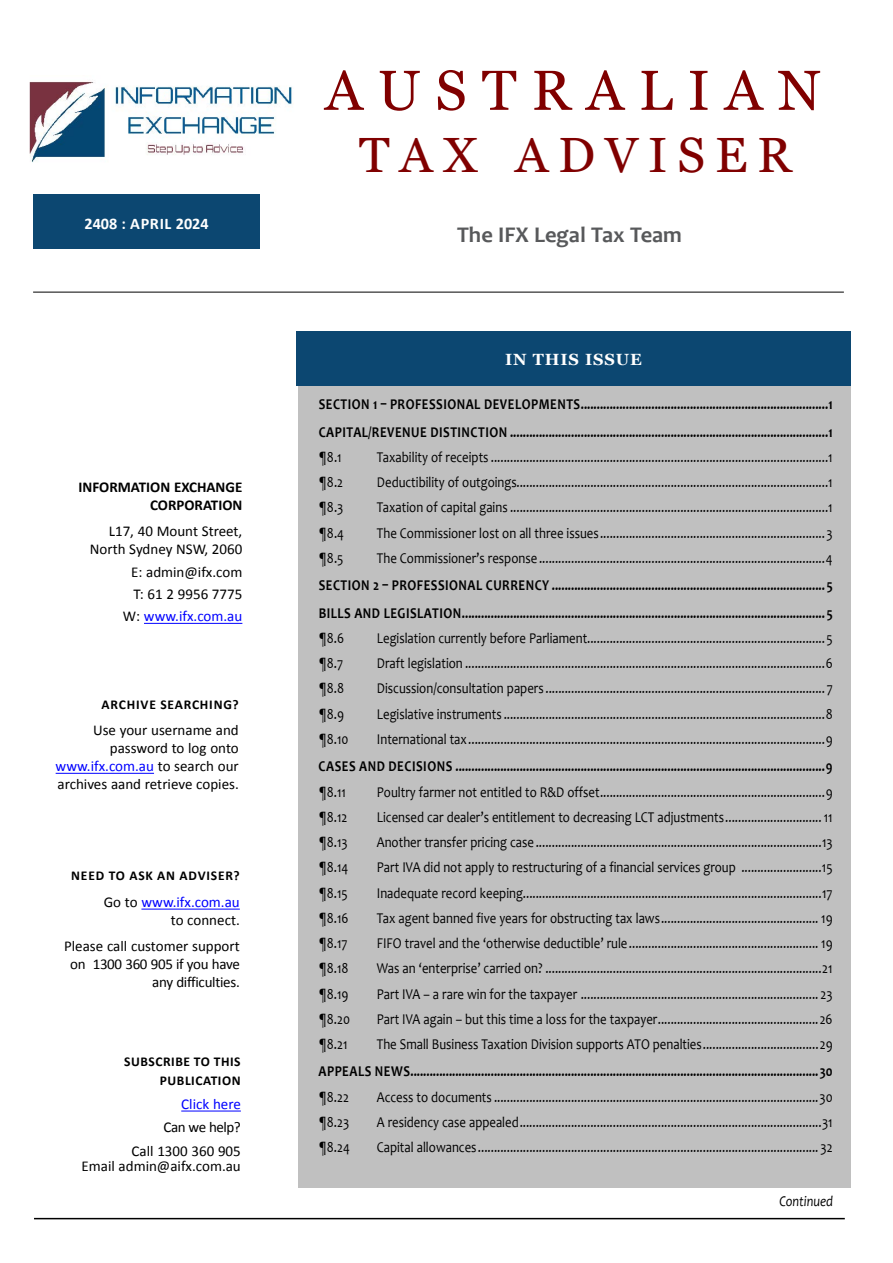
<style>
.page{position:relative;width:893px;height:1263px;background:#fff}
.page>*{position:absolute;margin:0;border:0;box-sizing:border-box;transform-origin:0 0}
.t1{font:56.25px "Georgia";letter-spacing:.265em;color:#800000}
.t2{font:49.5px "Georgia";letter-spacing:.2em;color:#800000}
.t3{font:700 22.5px "Candara";color:#58595b}
.t4{font:700 16.2px "Calibri";color:#fff}
.t5{font:700 16.2px "Georgia";letter-spacing:.05em;color:#fff}
.t6{font:15px "Candara";color:#000;scale:.85 1}
.t7{font:700 15px/27.3px "Candara";letter-spacing:.04em;color:#000;scale:.85 1}
.t8{font:15px/18px "Calibri";color:#000;text-align:right}
.t9{font:15px/18px "Calibri";letter-spacing:-.02em;color:#000;text-align:right}
.t10{font:700 15px/18px "Calibri";color:#000;text-align:right}
.t11{font:15px "Calibri";color:#00f}
.t12{font:italic 15px "Candara";color:#000;scale:.85 1}
.t13{font:700 13.5px/19.5px "Calibri";letter-spacing:.045em;color:#000;text-align:right}
.s1{color:#00f}
</style>
<div class="page">
<div style="left:298px;top:333px;width:552px;height:855px;background:#c0c0c0"></div>
<hr style="left:56px;top:773px;width:98px;height:1px;background:#00f">
<hr style="left:181px;top:1111px;width:60px;height:1px;background:#00f">
<hr style="left:141px;top:909px;width:99px;height:1px;background:#00f">
<div style="left:33px;top:195px;width:227px;height:54px;background:#0c4771"></div>
<hr style="left:144px;top:623px;width:98px;height:1px;background:#00f">
<hr style="left:33px;top:292px;width:811px;height:1px;background:#000">
<hr style="left:34px;top:1218px;width:811px;height:1px;background:#000">
<div style="left:296px;top:331px;width:554px;height:54px;background:#0c4771"></div>
<img style="left:115px;top:86px;width:177px;height:69px">
<img style="left:29px;top:81px;width:77px;height:82px">
<p class="t4" style="left:85px;top:213px;width:126px">2408 : APRIL 2024</p>
<p class="t10" style="left:79px;top:477px;width:165px">INFORMATION EXCHANGE<br>CORPORATION</p>
<p class="t8" style="left:90px;top:522px;width:154px">L17, 40 Mount Street,<br>North Sydney NSW, 2060</p>
<p class="t8" style="left:123px;top:560px;width:121px;line-height:22.2px">E: admin@ifx.com<br>T: 61 2 9956 7775<br>W: <span class="s1">www.ifx.com.au</span></p>
<p class="t13" style="left:102px;top:694px;width:139px">ARCHIVE SEARCHING?</p>
<p class="t8" style="left:56px;top:720px;width:185px">Use your username and password to log onto <span class="s1">www.ifx.com.au</span> to search our archives aand retrieve copies.</p>
<p class="t13" style="left:71px;top:865px;width:170px">NEED TO ASK AN ADVISER?</p>
<p class="t8" style="left:104px;top:892px;width:137px">Go to <span class="s1">www.ifx.com.au </span>to connect.</p>
<p class="t9" style="left:64px;top:937px;width:177px">Please call customer support on 1300 360 905 if you have any difficulties.</p>
<p class="t13" style="left:124px;top:1051px;width:118px">SUBSCRIBE TO THIS<br>PUBLICATION</p>
<p class="t11" style="left:181px;top:1094px;width:61px">Click here</p>
<p class="t8" style="left:132px;top:1115px;width:111px;line-height:23.5px">Can we help?<br>Call 1300 360 905</p>
<p class="t8" style="left:82px;top:1156px;width:161px">Email admin@aifx.com.au</p>
<h1 class="t1" style="left:325px;top:49px;width:497px">AUSTRALIAN</h1>
<h2 class="t2" style="left:359px;top:119px;width:434px">TAX ADVISER</h2>
<h3 class="t3" style="left:457px;top:221px;width:226px">The IFX Legal Tax Team</h3>
<p class="t5" style="left:505px;top:347px;width:138px">IN THIS ISSUE</p>
<p class="t7" style="left:319px;top:391px;width:606px">SECTION 1 – PROFESSIONAL DEVELOPMENTS.............................................................................1<br>CAPITAL/REVENUE DISTINCTION ...................................................................................................1</p>
<p class="t6" style="left:318px;top:448px;width:29px">¶8.1</p>
<p class="t6" style="left:377px;top:448px;width:538px">Taxability of receipts .........................................................................................................1</p>
<p class="t6" style="left:318px;top:473px;width:30px">¶8.2</p>
<p class="t6" style="left:377px;top:473px;width:538px">Deductibility of outgoings.................................................................................................1</p>
<p class="t6" style="left:318px;top:498px;width:31px">¶8.3</p>
<p class="t6" style="left:377px;top:498px;width:538px">Taxation of capital gains ...................................................................................................1</p>
<p class="t6" style="left:318px;top:524px;width:32px">¶8.4</p>
<p class="t6" style="left:377px;top:524px;width:538px">The Commissioner lost on all three issues......................................................................3</p>
<p class="t6" style="left:318px;top:549px;width:31px">¶8.5</p>
<p class="t6" style="left:377px;top:549px;width:538px">The Commissioner’s response .........................................................................................4</p>
<p class="t7" style="left:319px;top:572px;width:606px">SECTION 2 – PROFESSIONAL CURRENCY ..................................................................................... 5<br>BILLS AND LEGISLATION................................................................................................................. 5</p>
<p class="t6" style="left:318px;top:629px;width:32px">¶8.6</p>
<p class="t6" style="left:377px;top:629px;width:538px">Legislation currently before Parliament.......................................................................... 5</p>
<p class="t6" style="left:318px;top:654px;width:31px">¶8.7</p>
<p class="t6" style="left:377px;top:654px;width:538px">Draft legislation ................................................................................................................6</p>
<p class="t6" style="left:318px;top:679px;width:32px">¶8.8</p>
<p class="t6" style="left:377px;top:679px;width:538px">Discussion/consultation papers ....................................................................................... 7</p>
<p class="t6" style="left:318px;top:705px;width:32px">¶8.9</p>
<p class="t6" style="left:377px;top:705px;width:538px">Legislative instruments ....................................................................................................8</p>
<p class="t6" style="left:318px;top:730px;width:37px">¶8.10</p>
<p class="t6" style="left:377px;top:730px;width:538px">International tax...............................................................................................................9</p>
<p class="t7" style="left:319px;top:753px;width:606px">CASES AND DECISIONS ...................................................................................................................9</p>
<p class="t6" style="left:318px;top:783px;width:34px">¶8.11</p>
<p class="t6" style="left:377px;top:783px;width:538px">Poultry farmer not entitled to R&amp;D offset......................................................................9</p>
<p class="t6" style="left:318px;top:808px;width:36px">¶8.12</p>
<p class="t6" style="left:377px;top:808px;width:538px">Licensed car dealer’s entitlement to decreasing LCT adjustments.............................. 11</p>
<p class="t6" style="left:318px;top:833px;width:36px">¶8.13</p>
<p class="t6" style="left:377px;top:833px;width:538px">Another transfer pricing case .........................................................................................13</p>
<p class="t6" style="left:318px;top:858px;width:37px">¶8.14</p>
<p class="t6" style="left:377px;top:858px;width:538px">Part IVA did not apply to restructuring of a financial services group .........................15</p>
<p class="t6" style="left:318px;top:884px;width:36px">¶8.15</p>
<p class="t6" style="left:377px;top:884px;width:538px">Inadequate record keeping.............................................................................................17</p>
<p class="t6" style="left:318px;top:909px;width:37px">¶8.16</p>
<p class="t6" style="left:377px;top:909px;width:538px">Tax agent banned five years for obstructing tax laws................................................. 19</p>
<p class="t6" style="left:318px;top:934px;width:36px">¶8.17</p>
<p class="t6" style="left:377px;top:934px;width:538px">FIFO travel and the ‘otherwise deductible’ rule........................................................... 19</p>
<p class="t6" style="left:318px;top:959px;width:37px">¶8.18</p>
<p class="t6" style="left:377px;top:959px;width:538px">Was an ‘enterprise’ carried on? ......................................................................................21</p>
<p class="t6" style="left:318px;top:984px;width:37px">¶8.19</p>
<p class="t6" style="left:377px;top:984px;width:538px">Part IVA – a rare win for the taxpayer .......................................................................... 23</p>
<p class="t6" style="left:318px;top:1010px;width:39px">¶8.20</p>
<p class="t6" style="left:377px;top:1010px;width:538px">Part IVA again – but this time a loss for the taxpayer..................................................26</p>
<p class="t6" style="left:318px;top:1035px;width:36px">¶8.21</p>
<p class="t6" style="left:377px;top:1035px;width:538px">The Small Business Taxation Division supports ATO penalties....................................29</p>
<p class="t7" style="left:319px;top:1058px;width:606px">APPEALS NEWS...............................................................................................................................30</p>
<p class="t6" style="left:318px;top:1088px;width:37px">¶8.22</p>
<p class="t6" style="left:377px;top:1088px;width:538px">Access to documents .....................................................................................................30</p>
<p class="t6" style="left:318px;top:1113px;width:38px">¶8.23</p>
<p class="t6" style="left:377px;top:1113px;width:538px">A residency case appealed..............................................................................................31</p>
<p class="t6" style="left:318px;top:1138px;width:38px">¶8.24</p>
<p class="t6" style="left:377px;top:1138px;width:538px">Capital allowances.......................................................................................................... 32</p>
<p class="t12" style="left:779px;top:1192px;width:65px">Continued</p>
</div>
